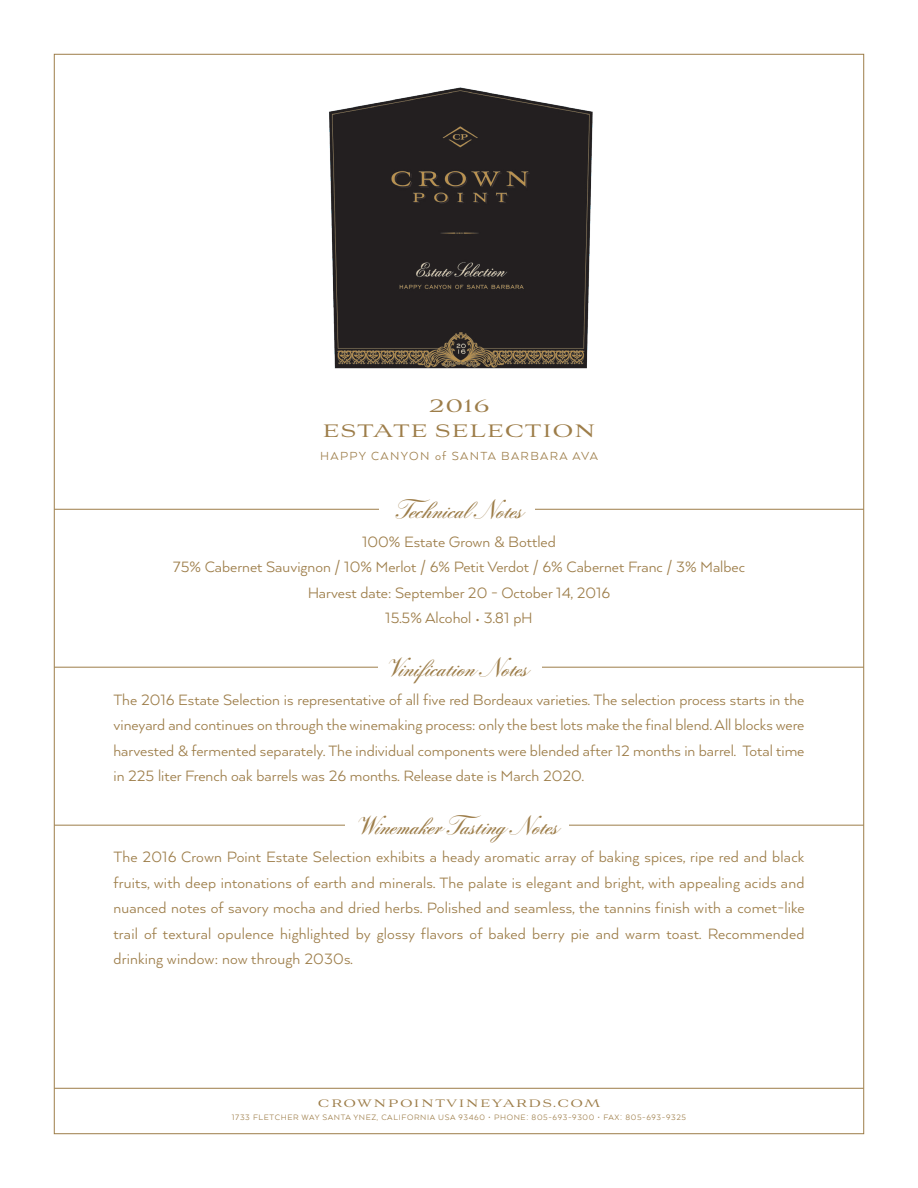
<style>
.page{position:relative;width:918px;height:1188px;background:#fff}
.page>*{position:absolute;margin:0;border:0;box-sizing:border-box;transform-origin:0 0}
.t1{font:25.5px "Filmotype Zeal";color:#9d7d49}
.t2{font:22.5px/25.5px "Aviano";letter-spacing:.045em;color:#9d7d49;text-align:center}
.t3{font:17.25px/25.5px "Arquitecta";color:#9d7d49;text-align:justify}
.t4{font:13.5px "Arquitecta";letter-spacing:.1em;color:#9d7d49}
.t5{font:13.5px "Aviano";letter-spacing:.11em;color:#9d7d49}
.t6{font:9px "Arquitecta";letter-spacing:.07em;color:#9d7d49}
</style>
<div class="page">
<hr style="left:54px;top:1088px;width:810px;height:1px;background:#9d7d49">
<img style="left:329px;top:87px;width:264px;height:282px">
<hr style="left:54px;top:825px;width:810px;height:1px;background:#9d7d49">
<hr style="left:346px;top:824px;width:223px;height:3px;background:#fff">
<hr style="left:54px;top:509px;width:810px;height:1px;background:#9d7d49">
<hr style="left:380px;top:508px;width:155px;height:3px;background:#fff">
<hr style="left:54px;top:667px;width:810px;height:1px;background:#9d7d49">
<div style="left:378px;top:665px;width:164px;height:5px;background:#fff"></div>
<h2 class="t2" style="left:322px;top:393px;width:275px">2016<br>ESTATE SELECTION</h2>
<p class="t4" style="left:320px;top:447px;width:279px">HAPPY CANYON of SANTA BARBARA AVA</p>
<h1 class="t1" style="left:396px;top:495px;width:127px">Technical Notes</h1>
<p class="t3" style="left:173px;top:528px;width:574px;text-align:center">100% Estate Grown &amp; Bottled<br>75% Cabernet Sauvignon / 10% Merlot / 6% Petit Verdot / 6% Cabernet Franc / 3% Malbec Harvest date: September 20 - October 14, 2016<br>15.5% Alcohol • 3.81 pH</p>
<h1 class="t1" style="left:391px;top:653px;width:138px">Vinification Notes</h1>
<p class="t3" style="left:113px;top:686px;width:693px">The 2016 Estate Selection is representative of all five red Bordeaux varieties. The selection process starts in the vineyard and continues on through the winemaking process: only the best lots make the final blend. All blocks were harvested &amp; fermented separately. The individual components were blended after 12 months in barrel. Total time in 225 liter French oak barrels was 26 months. Release date is March 2020.</p>
<h1 class="t1" style="left:360px;top:811px;width:199px">Winemaker Tasting Notes</h1>
<p class="t3" style="left:113px;top:844px;width:693px">The 2016 Crown Point Estate Selection exhibits a heady aromatic array of baking spices, ripe red and black fruits, with deep intonations of earth and minerals. The palate is elegant and bright, with appealing acids and nuanced notes of savory mocha and dried herbs. Polished and seamless, the tannins finish with a comet-like trail of textural opulence highlighted by glossy flavors of baked berry pie and warm toast. Recommended drinking window: now through 2030s.</p>
<p class="t5" style="left:318px;top:1096px;width:284px">CROWNPOINTVINEYARDS.COM</p>
<p class="t6" style="left:232px;top:1112px;width:456px">1733 FLETCHER WAY SANTA YNEZ, CALIFORNIA USA 93460 • PHONE: 805-693-9300 • FAX: 805-693-9325</p>
</div>
